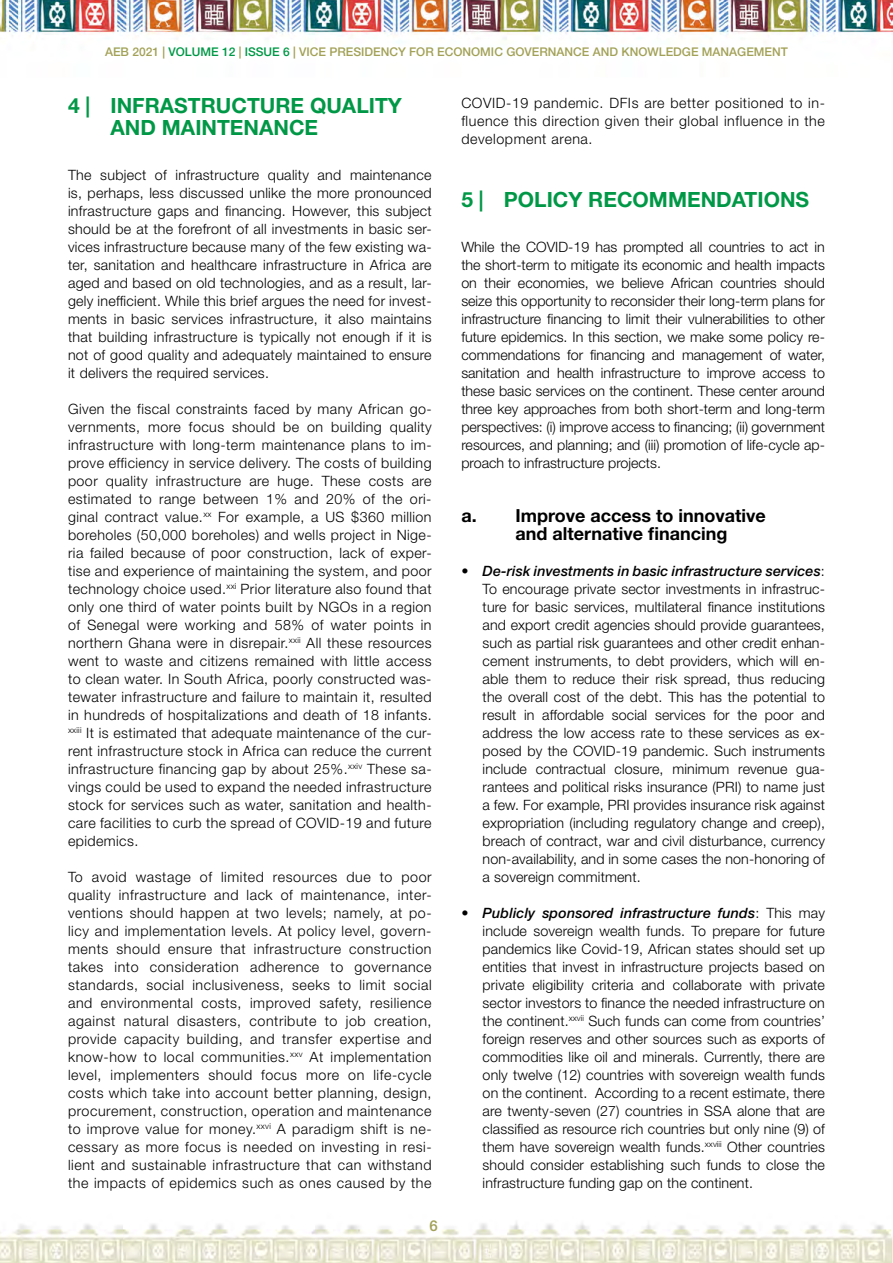
<style>
.page{position:relative;width:893px;height:1263px;background:#fff}
.page>*{position:absolute;margin:0;border:0;box-sizing:border-box;transform-origin:0 0}
.t1{font:700 21px/22.6px "Helvetica Neue LT Std";color:#009846}
.t2{font:700 18px/18px "Helvetica Neue LT Std";color:#000}
.t3{font:500 15px "Helvetica Neue LT Std";color:#a2a157}
.t4{font:300 14.25px/18px "Helvetica Neue LT Std";letter-spacing:.02em;color:#000;text-align:justify}
.t5{font:500 12px "Helvetica Neue LT Std";color:#a2a157}
.s1{color:#009846}
.s2{font-weight:500;font-style:italic}
</style>
<div class="page">
<img style="left:0;top:0;width:893px;height:1263px">
<p class="t5" style="left:105px;top:45px;width:684px">AEB 2021 | <span class="s1">VOLUME 12</span> | <span class="s1">ISSUE 6</span> | VICE PRESIDENCY FOR ECONOMIC GOVERNANCE AND KNOWLEDGE MANAGEMENT</p>
<h1 class="t1" style="left:111px;top:94px;width:293px;text-indent:-43px">4 | INFRASTRUCTURE QUALITY<br>AND MAINTENANCE</h1>
<p class="t4" style="left:68px;top:166px;width:365px">The subject of infrastructure quality and maintenance is, perhaps, less discussed unlike the more pronounced infrastructure gaps and financing. However, this subject should be at the forefront of all investments in basic ser&shy;vices infrastructure because many of the few existing wa&shy;ter, sanitation and healthcare infrastructure in Africa are aged and based on old technologies, and as a result, lar&shy;gely inefficient. While this brief argues the need for invest&shy;ments in basic services infrastructure, it also maintains that building infrastructure is typically not enough if it is not of good quality and adequately maintained to ensure it delivers the required services.</p>
<p class="t4" style="left:68px;top:400px;width:365px">Given the fiscal constraints faced by many African go&shy;vernments, more focus should be on building quality infrastructure with long-term maintenance plans to im&shy;prove efficiency in service delivery. The costs of building poor quality infrastructure are huge. These costs are estimated to range between 1% and 20% of the ori&shy;ginal contract value.<sup>xx</sup> For example, a US $360 million boreholes (50,000 boreholes) and wells project in Nige&shy;ria failed because of poor construction, lack of exper&shy;tise and experience of maintaining the system, and poor technology choice used.<sup>xxi</sup> Prior literature also found that only one third of water points built by NGOs in a region of Senegal were working and 58% of water points in northern Ghana were in disrepair.<sup>xxii</sup> All these resources went to waste and citizens remained with little access to clean water. In South Africa, poorly constructed was&shy;tewater infrastructure and failure to maintain it, resulted in hundreds of hospitalizations and death of 18 infants. <sup>xxiii</sup> It is estimated that adequate maintenance of the cur&shy;rent infrastructure stock in Africa can reduce the current infrastructure financing gap by about 25%.<sup>xxiv</sup> These sa&shy;vings could be used to expand the needed infrastructure stock for services such as water, sanitation and health&shy;care facilities to curb the spread of COVID-19 and future epidemics.</p>
<p class="t4" style="left:68px;top:868px;width:365px">To avoid wastage of limited resources due to poor quality infrastructure and lack of maintenance, inter&shy;ventions should happen at two levels; namely, at po&shy;licy and implementation levels. At policy level, govern&shy;ments should ensure that infrastructure construction takes into consideration adherence to governance standards, social inclusiveness, seeks to limit social and environmental costs, improved safety, resilience against natural disasters, contribute to job creation, provide capacity building, and transfer expertise and know-how to local communities.<sup>xxv</sup> At implementation level, implementers should focus more on life-cycle costs which take into account better planning, design, procurement, construction, operation and maintenance to improve value for money.<sup>xxvi</sup> A paradigm shift is ne&shy;cessary as more focus is needed on investing in resi&shy;lient and sustainable infrastructure that can withstand the impacts of epidemics such as ones caused by the</p>
<p class="t4" style="left:461px;top:94px;width:365px">COVID-19 pandemic. DFIs are better positioned to in&shy;fluence this direction given their global influence in the development arena.</p>
<h1 class="t1" style="left:461px;top:188px;width:349px">5 | POLICY RECOMMENDATIONS</h1>
<p class="t4" style="left:461px;top:238px;width:365px">While the COVID-19 has prompted all countries to act in the short-term to mitigate its economic and health impacts on their economies, we believe African countries should seize this opportunity to reconsider their long-term plans for infrastructure financing to limit their vulnerabilities to other future epidemics. In this section, we make some policy re&shy;commendations for financing and management of water, sanitation and health infrastructure to improve access to these basic services on the continent. These center around three key approaches from both short-term and long-term perspectives: (i) improve access to financing; (ii) government resources, and planning; and (iii) promotion of life-cycle ap&shy;proach to infrastructure projects.</p>
<p class="t2" style="left:515px;top:506px;width:252px;text-indent:-54px">a. Improve access to innovative and alternative financing</p>
<p class="t4" style="left:483px;top:562px;width:344px;text-indent:-21px">• <span class="s2">De-risk investments in basic infrastructure services</span>:<br>To encourage private sector investments in infrastruc&shy;ture for basic services, multilateral finance institutions and export credit agencies should provide guarantees, such as partial risk guarantees and other credit enhan&shy;cement instruments, to debt providers, which will en&shy;able them to reduce their risk spread, thus reducing the overall cost of the debt. This has the potential to result in affordable social services for the poor and address the low access rate to these services as ex&shy;posed by the COVID-19 pandemic. Such instruments include contractual closure, minimum revenue gua&shy;rantees and political risks insurance (PRI) to name just a few. For example, PRI provides insurance risk against expropriation (including regulatory change and creep), breach of contract, war and civil disturbance, currency non-availability, and in some cases the non-honoring of a sovereign commitment.</p>
<p class="t4" style="left:483px;top:904px;width:344px;text-indent:-21px">• <span class="s2">Publicly sponsored infrastructure funds</span>: This may include sovereign wealth funds. To prepare for future pandemics like Covid-19, African states should set up entities that invest in infrastructure projects based on private eligibility criteria and collaborate with private sector investors to finance the needed infrastructure on the continent.<sup>xxvii</sup> Such funds can come from countries’ foreign reserves and other sources such as exports of commodities like oil and minerals. Currently, there are only twelve (12) countries with sovereign wealth funds on the continent. According to a recent estimate, there are twenty-seven (27) countries in SSA alone that are classified as resource rich countries but only nine (9) of them have sovereign wealth funds.<sup>xxviii</sup> Other countries should consider establishing such funds to close the infrastructure funding gap on the continent.</p>
<p class="t3" style="left:430px;top:1216px;width:10px">6</p>
</div>
